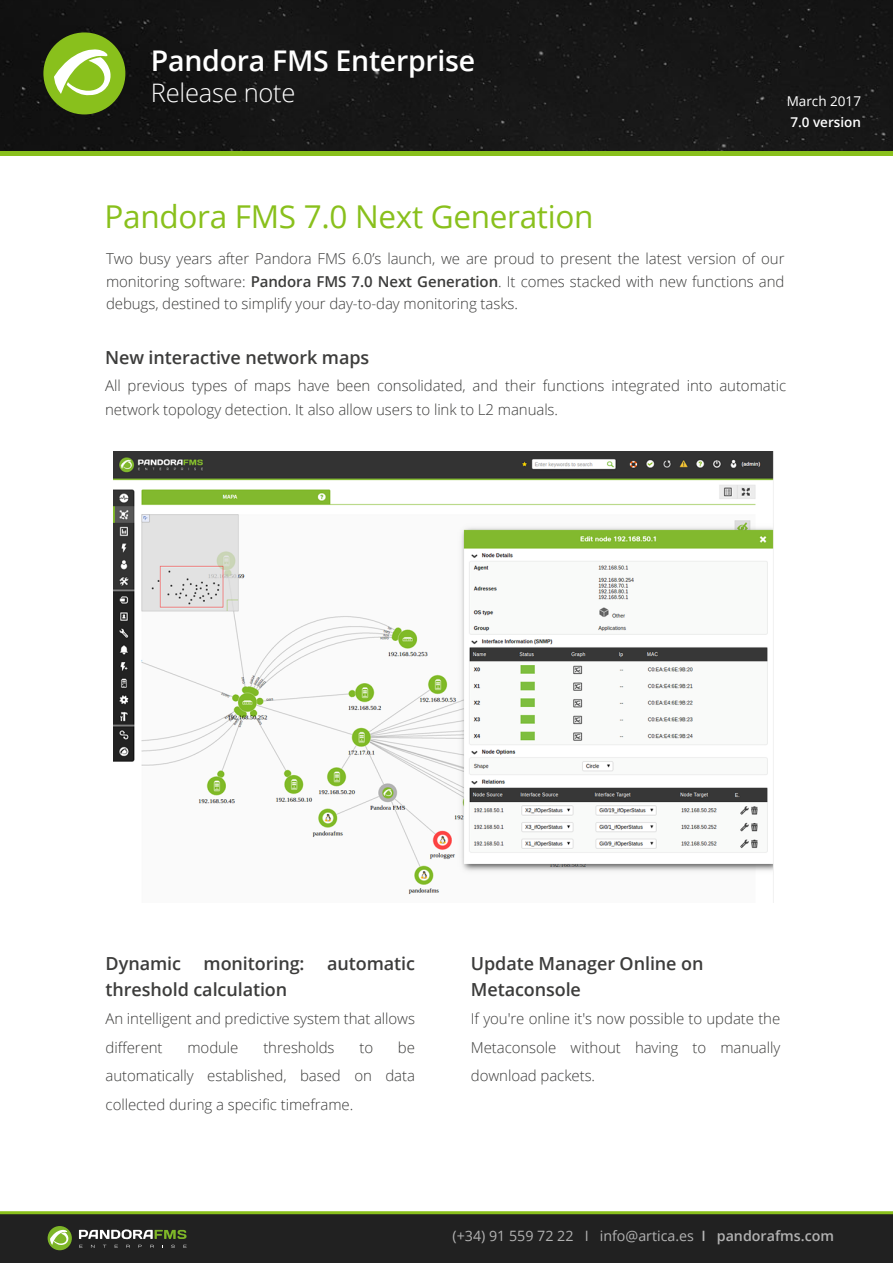
<style>
.page{position:relative;width:893px;height:1263px;background:#fff}
.page>*{position:absolute;margin:0;border:0;box-sizing:border-box;transform-origin:0 0}
.t1{font:31.5px "Open Sans";letter-spacing:-.01em;color:#89c01c}
.t2{font:600 28.5px "Open Sans";letter-spacing:-.01em;color:#fff}
.t3{font:300 25.5px "Open Sans";letter-spacing:-.01em;color:#fff}
.t4{font:600 18px/25.5px "Open Sans";letter-spacing:-.005em;color:#3c3c3b}
.t5{font:300 15px/28.5px "Open Sans";letter-spacing:-.005em;color:#3c3c3b;text-align:justify}
.t6{font:14.25px "Open Sans";color:#b2b2b2}
.t7{font:600 13.5px "Open Sans";color:#fff}
.t8{font:13.5px "Open Sans";color:#fff}
.s1{font-weight:600}
</style>
<div class="page">
<div style="left:0;top:0;width:893px;height:151px;background:#161616"></div>
<div style="left:43px;top:32px;width:82px;height:82px;background:#89c01c;border-radius:50%"></div>
<svg style="left:54px;top:49px;width:57px;height:57px"></svg>
<div style="left:0;top:151px;width:893px;height:5px;background:#89c01c"></div>
<div style="left:0;top:1213px;width:893px;height:50px;background:#212121"></div>
<hr style="left:0;top:1211px;width:893px;height:3px;background:#89c01c">
<svg style="left:48px;top:1226px;width:24px;height:24px"></svg>
<svg style="left:79px;top:1229px;width:108px;height:10px"></svg>
<svg style="left:79px;top:1245px;width:4px;height:3px"></svg>
<svg style="left:171px;top:1245px;width:4px;height:3px"></svg>
<svg style="left:183px;top:1245px;width:4px;height:3px"></svg>
<img style="left:114px;top:451px;width:660px;height:451px">
<h2 class="t2" style="left:151px;top:41px;width:326px">Pandora FMS Enterprise</h2>
<h3 class="t3" style="left:151px;top:76px;width:146px">Release note</h3>
<h1 class="t1" style="left:105px;top:195px;width:490px">Pandora FMS 7.0 Next Generation</h1>
<p class="t8" style="left:787px;top:92px;width:76px">March 2017</p>
<p class="t7" style="left:790px;top:113px;width:72px">7.0 version</p>
<p class="t5" style="left:106px;top:247px;width:680px;line-height:22.5px">Two busy years after Pandora FMS 6.0’s launch, we are proud to present the latest version of our monitoring software: <span class="s1">Pandora FMS 7.0 Next Generation</span>. It comes stacked with new functions and debugs, destined to simplify your day-to-day monitoring tasks.</p>
<p class="t4" style="left:105px;top:344px;width:266px">New interactive network maps</p>
<p class="t5" style="left:105px;top:373px;width:682px;line-height:24px">All previous types of maps have been consolidated, and their functions integrated into automatic network topology detection. It also allow users to link to L2 manuals.</p>
<p class="t4" style="left:106px;top:950px;width:77px">Dynamic</p>
<p class="t4" style="left:204px;top:950px;width:102px">monitoring:</p>
<p class="t4" style="left:327px;top:950px;width:89px">automatic</p>
<p class="t4" style="left:106px;top:976px;width:183px">threshold calculation</p>
<p class="t5" style="left:106px;top:1004px;width:311px">An intelligent and predictive system that allows different</p>
<p class="t5" style="left:106px;top:1032px;width:311px;text-indent:292px">be automatically established, based on data collected during a specific timeframe.</p>
<p class="t5" style="left:187px;top:1032px;width:53px">module</p>
<p class="t5" style="left:263px;top:1032px;width:73px">thresholds</p>
<p class="t5" style="left:359px;top:1032px;width:15px">to</p>
<p class="t4" style="left:471px;top:950px;width:234px">Update Manager Online on<br>Metaconsole</p>
<p class="t5" style="left:471px;top:1004px;width:311px">If you're online it's now possible to update the Metaconsole without having to manually download packets.</p>
<p class="t6" style="left:452px;top:1226px;width:383px">(+34) 91 559 72 22 I info@artica.es <span class="s1">I pandorafms.com</span></p>
</div>
